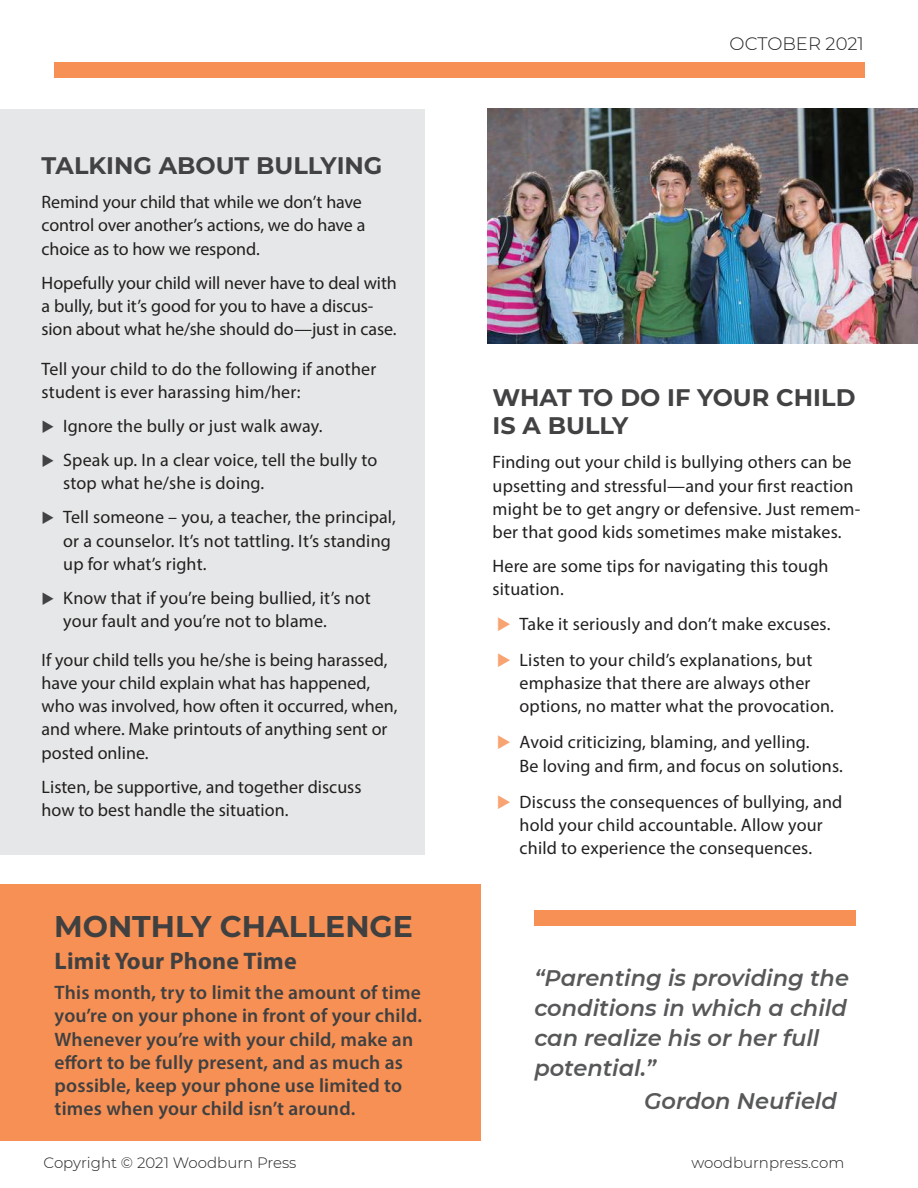
<style>
.page{position:relative;width:918px;height:1188px;background:#fff}
.page>*{position:absolute;margin:0;border:0;box-sizing:border-box;transform-origin:0 0}
.t1{font:700 30px "Montserrat";color:#404041}
.t2{font:700 24px/28.8px "Montserrat";color:#424244}
.t3{font:700 24px "Myriad Pro";letter-spacing:.01em;color:#404041}
.t4{font:italic 600 22.5px/30px "Montserrat";color:#57585a}
.t5{font:600 19.5px/23.2px "Myriad Pro";letter-spacing:.01em;color:#404041}
.t6{font:18px/23.2px "Myriad Pro";letter-spacing:.01em;color:#221f1f}
.t7{font:18px/23.2px "Myriad Pro";letter-spacing:-.01em;color:#221f1f}
.t8{font:300 18px "Montserrat";color:#221f1f}
.t9{font:300 15px "Montserrat";color:#221f1f}
.s1{color:#424244}
.s2{color:#f8a472}
</style>
<div class="page">
<div style="left:0;top:109px;width:424px;height:745px;background:#e6e7e8"></div>
<div style="left:0;top:884px;width:481px;height:256px;background:#f69054"></div>
<div style="left:534px;top:910px;width:321px;height:15px;background:#f69054"></div>
<div style="left:54px;top:63px;width:810px;height:15px;background:#f69054"></div>
<img style="left:487px;top:109px;width:431px;height:234px">
<h2 class="t2" style="left:42px;top:153px;width:342px">TALKING ABOUT BULLYING</h2>
<p class="t7" style="left:42px;top:192px;width:325px">Remind your child that while we don’t have control over another’s actions, we do have a choice as to how we respond.</p>
<p class="t7" style="left:42px;top:273px;width:357px">Hopefully your child will never have to deal with a bully, but it’s good for you to have a discus&shy;sion about what he/she should do—just in case.</p>
<p class="t6" style="left:42px;top:359px;width:336px">Tell your child to do the following if another student is ever harassing him/her:</p>
<p class="t6" style="left:42px;top:416px;width:282px"><span class="s1">◆</span> Ignore the bully or just walk away.</p>
<p class="t6" style="left:63px;top:450px;width:316px;text-indent:-22px"><span class="s1">◆</span> Speak up. In a clear voice, tell the bully to stop what he/she is doing.</p>
<p class="t6" style="left:63px;top:507px;width:334px;text-indent:-22px"><span class="s1">◆</span> Tell someone – you, a teacher, the principal, or a counselor. It’s not tattling. It’s standing up for what’s right.</p>
<p class="t6" style="left:63px;top:588px;width:309px;text-indent:-22px"><span class="s1">◆</span> Know that if you’re being bullied, it’s not your fault and you’re not to blame.</p>
<p class="t6" style="left:42px;top:649px;width:357px">If your child tells you he/she is being harassed, have your child explain what has happened, who was involved, how often it occurred, when, and where. Make printouts of anything sent or posted online.</p>
<p class="t6" style="left:42px;top:776px;width:321px">Listen, be supportive, and together discuss how to best handle the situation.</p>
<h1 class="t1" style="left:54px;top:913px;width:360px">MONTHLY CHALLENGE</h1>
<h2 class="t3" style="left:55px;top:947px;width:244px">Limit Your Phone Time</h2>
<p class="t5" style="left:55px;top:983px;width:369px">This month, try to limit the amount of time you’re on your phone in front of your child.<br>Whenever you’re with your child, make an effort to be fully present, and as much as possible, keep your phone use limited to times when your child isn’t around.</p>
<p class="t8" style="left:730px;top:37px;width:136px">OCTOBER 2021</p>
<h2 class="t2" style="left:493px;top:384px;width:364px">WHAT TO DO IF YOUR CHILD<br>IS A BULLY</h2>
<p class="t6" style="left:493px;top:452px;width:369px">Finding out your child is bullying others can be upsetting and stressful—and your first reaction might be to get angry or defensive. Just remem&shy;ber that good kids sometimes make mistakes.</p>
<p class="t6" style="left:493px;top:556px;width:337px">Here are some tips for navigating this tough situation.</p>
<p class="t6" style="left:497px;top:613px;width:335px"><span class="s2">◆</span> Take it seriously and don’t make excuses.</p>
<p class="t6" style="left:520px;top:650px;width:316px;text-indent:-23px"><span class="s2">◆</span> Listen to your child’s explanations, but emphasize that there are always other options, no matter what the provocation.</p>
<p class="t6" style="left:520px;top:732px;width:325px;text-indent:-23px"><span class="s2">◆</span> Avoid criticizing, blaming, and yelling.<br>Be loving and firm, and focus on solutions.</p>
<p class="t6" style="left:497px;top:792px;width:347px;text-align:center"><span class="s2">◆</span> Discuss the consequences of bullying, and hold your child accountable. Allow your<br>child to experience the consequences.</p>
<p class="t4" style="left:534px;top:965px;width:316px">“Parenting is providing the conditions in which a child can realize his or her full potential.”</p>
<p class="t4" style="left:644px;top:1085px;width:194px">Gordon Neufield</p>
<p class="t9" style="left:44px;top:1157px;width:254px">Copyright © 2021 Woodburn Press</p>
<p class="t9" style="left:692px;top:1157px;width:154px">woodburnpress.com</p>
</div>
